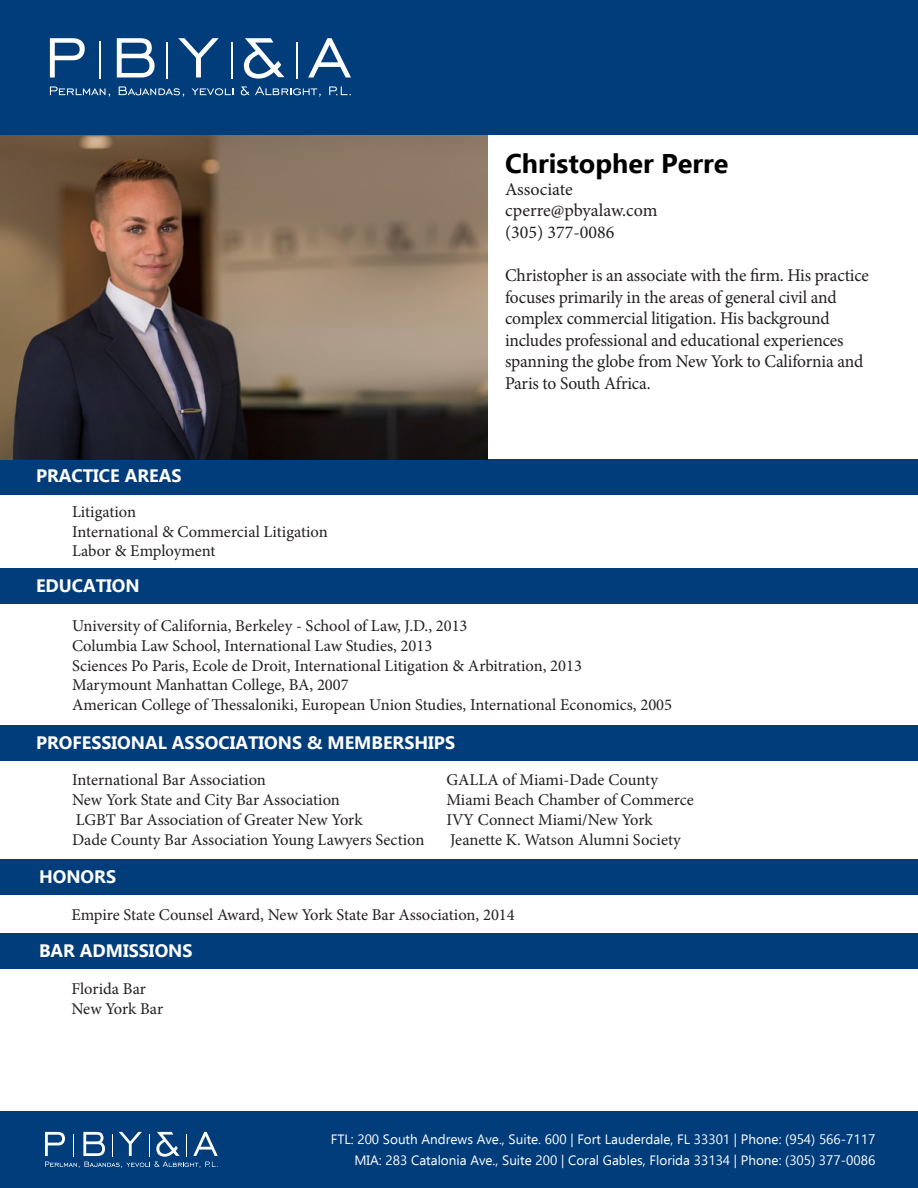
<style>
.page{position:relative;width:918px;height:1188px;background:#fff}
.page>*{position:absolute;margin:0;border:0;box-sizing:border-box;transform-origin:0 0}
.t1{font:700 27px "Ebrima";color:#000}
.t2{font:18px/21.6px "Minion Pro";letter-spacing:-.01em;color:#231f20}
.t3{font:700 18px "Ebrima";color:#fff}
.t4{font:16.5px "Minion Pro";color:#231f20}
.t5{font:13.5px "Ebrima";color:#fff}
</style>
<div class="page">
<img style="left:0;top:135px;width:487px;height:324px">
<div style="left:0;top:0;width:918px;height:135px;background:#003d7a"></div>
<svg style="left:50px;top:86px;width:60px;height:11px"></svg>
<svg style="left:119px;top:86px;width:65px;height:11px"></svg>
<svg style="left:192px;top:88px;width:41px;height:7px"></svg>
<svg style="left:241px;top:86px;width:80px;height:11px"></svg>
<svg style="left:329px;top:86px;width:22px;height:9px"></svg>
<svg style="left:50px;top:38px;width:35px;height:39px"></svg>
<svg style="left:117px;top:38px;width:38px;height:39px"></svg>
<svg style="left:178px;top:38px;width:41px;height:39px"></svg>
<svg style="left:244px;top:38px;width:40px;height:41px"></svg>
<svg style="left:308px;top:38px;width:43px;height:39px"></svg>
<hr style="left:99px;top:41px;width:1px;height:37px;background:#fff">
<hr style="left:167px;top:42px;width:1px;height:36px;background:#fff">
<hr style="left:296px;top:42px;width:1px;height:36px;background:#fff">
<hr style="left:99px;top:42px;width:2px;height:36px;background:#fff">
<hr style="left:231px;top:42px;width:2px;height:36px;background:#fff">
<div style="left:0;top:459px;width:918px;height:36px;background:#003d7a"></div>
<div style="left:0;top:568px;width:918px;height:36px;background:#003d7a"></div>
<div style="left:0;top:725px;width:918px;height:36px;background:#003d7a"></div>
<div style="left:0;top:859px;width:918px;height:36px;background:#003d7a"></div>
<div style="left:0;top:933px;width:918px;height:36px;background:#003d7a"></div>
<div style="left:0;top:1111px;width:918px;height:77px;background:#003d7a"></div>
<svg style="left:45px;top:1132px;width:173px;height:36px"></svg>
<p class="t1" style="left:505px;top:143px;width:225px">Christopher Perre</p>
<p class="t2" style="left:505px;top:178px;width:69px">Associate</p>
<p class="t2" style="left:505px;top:200px;width:154px">cperre@pbyalaw.com</p>
<p class="t2" style="left:505px;top:221px;width:111px">(305) 377-0086</p>
<p class="t2" style="left:505px;top:265px;width:366px">Christopher is an associate with the firm. His practice focuses primarily in the areas of general civil and complex commercial litigation. His background includes professional and educational experiences spanning the globe from New York to California and Paris to South Africa.</p>
<p class="t3" style="left:36px;top:462px;width:147px">PRACTICE AREAS</p>
<p class="t4" style="left:72px;top:501px;width:66px">Litigation</p>
<p class="t4" style="left:72px;top:521px;width:257px">International &amp; Commercial Litigation</p>
<p class="t4" style="left:72px;top:540px;width:145px">Labor &amp; Employment</p>
<p class="t3" style="left:36px;top:572px;width:105px">EDUCATION</p>
<p class="t4" style="left:72px;top:615px;width:397px">University of California, Berkeley - School of Law, J.D., 2013</p>
<p class="t4" style="left:72px;top:634px;width:362px">Columbia Law School, International Law Studies, 2013</p>
<p class="t4" style="left:72px;top:654px;width:511px">Sciences Po Paris, Ecole de Droit, International Litigation &amp; Arbitration, 2013</p>
<p class="t4" style="left:72px;top:674px;width:278px">Marymount Manhattan College, BA, 2007</p>
<p class="t4" style="left:72px;top:694px;width:602px">American College of Thessaloniki, European Union Studies, International Economics, 2005</p>
<p class="t3" style="left:36px;top:730px;width:421px">PROFESSIONAL ASSOCIATIONS &amp; MEMBERSHIPS</p>
<p class="t4" style="left:72px;top:769px;width:195px">International Bar Association</p>
<p class="t4" style="left:72px;top:789px;width:269px">New York State and City Bar Association</p>
<p class="t4" style="left:76px;top:809px;width:288px">LGBT Bar Association of Greater New York</p>
<p class="t4" style="left:72px;top:828px;width:354px">Dade County Bar Association Young Lawyers Section</p>
<p class="t4" style="left:446px;top:769px;width:213px">GALLA of Miami-Dade County</p>
<p class="t4" style="left:446px;top:789px;width:249px">Miami Beach Chamber of Commerce</p>
<p class="t4" style="left:446px;top:809px;width:208px">IVY Connect Miami/New York</p>
<p class="t4" style="left:450px;top:828px;width:232px">Jeanette K. Watson Alumni Society</p>
<p class="t3" style="left:39px;top:864px;width:79px">HONORS</p>
<p class="t4" style="left:71px;top:904px;width:445px">Empire State Counsel Award, New York State Bar Association, 2014</p>
<p class="t3" style="left:39px;top:938px;width:155px">BAR ADMISSIONS</p>
<p class="t4" style="left:71px;top:978px;width:76px">Florida Bar</p>
<p class="t4" style="left:71px;top:998px;width:93px">New York Bar</p>
<p class="t5" style="left:331px;top:1130px;width:546px">FTL: 200 South Andrews Ave., Suite. 600 | Fort Lauderdale, FL 33301 | Phone: (954) 566-7117</p>
<p class="t5" style="left:354px;top:1151px;width:522px">MIA: 283 Catalonia Ave., Suite 200 | Coral Gables, Florida 33134 | Phone: (305) 377-0086</p>
</div>
